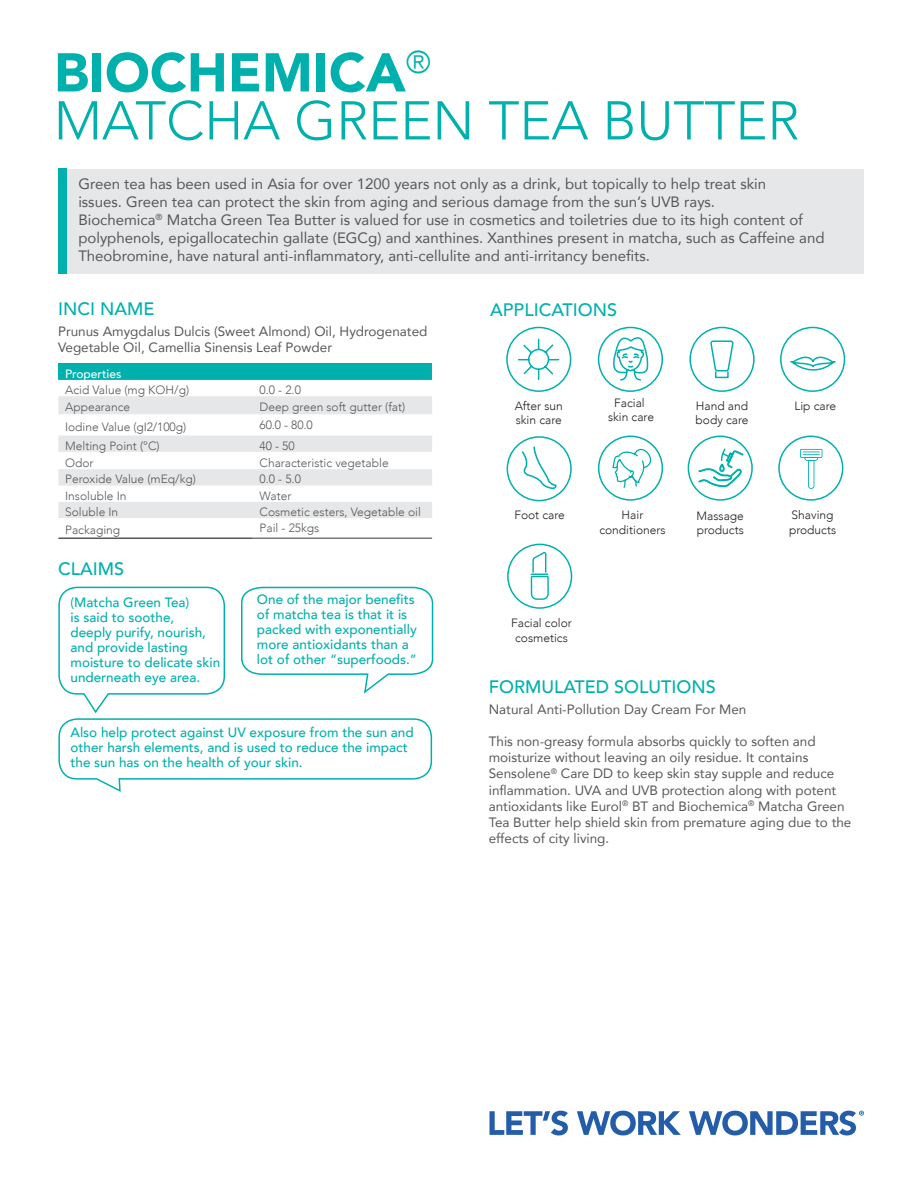
<style>
.page{position:relative;width:918px;height:1188px;background:#fff}
.page>*{position:absolute;margin:0;border:0;box-sizing:border-box;transform-origin:0 0}
.t1{font:300 54px/48px "Avenir";color:#00b0ad}
.t2{font:500 18px "Avenir";color:#00b0ad}
.t3{font:15px/18px "Avenir";color:#57585a}
.t4{font:13.5px/16.2px "Avenir";color:#57585a}
.t5{font:500 13.5px/15px "Avenir";color:#00b0ad}
._07_Chart-LeftColumn{font:300 12px "Avenir";color:#57585a}
.t6{font:300 12px/14.4px "Avenir";color:#231f20}
._07_Chart-LeftColumn-2{font:500 12px "Avenir";color:#fff}
.s1{font-weight:900}
</style>
<div class="page">
<div style="left:65px;top:169px;width:799px;height:105px;background:#e6e7e9"></div>
<div style="left:58px;top:169px;width:8px;height:105px;background:#00b0ad"></div>
<svg style="left:489px;top:1111px;width:375px;height:24px"></svg>
<div style="left:58px;top:364px;width:374px;height:16px;background:#00b0ad"></div>
<svg style="left:58px;top:396px;width:374px;height:122px;fill:#e6e7e9"></svg>
<svg style="left:58px;top:537px;width:374px;height:1px"></svg>
<hr style="left:58px;top:538px;width:195px;height:1px;background:#57585a">
<hr style="left:253px;top:538px;width:179px;height:1px;background:#787a7d">
<div style="left:598px;top:327px;width:65px;height:65px;border:2px solid #00b0ad;border-radius:50%"></div>
<div style="left:689px;top:327px;width:66px;height:65px;border:2px solid #00b0ad;border-radius:50%"></div>
<div style="left:780px;top:327px;width:65px;height:65px;border:2px solid #00b0ad;border-radius:50%"></div>
<div style="left:598px;top:436px;width:65px;height:65px;border:2px solid #00b0ad;border-radius:50%"></div>
<svg style="left:710px;top:340px;width:23px;height:39px"></svg>
<svg style="left:790px;top:356px;width:46px;height:15px"></svg>
<svg style="left:612px;top:440px;width:49px;height:61px"></svg>
<svg style="left:609px;top:332px;width:40px;height:49px"></svg>
<div style="left:506px;top:327px;width:65px;height:65px;border:2px solid #00b0ad;border-radius:50%"></div>
<div style="left:688px;top:436px;width:65px;height:65px;border:2px solid #00b0ad;border-radius:50%"></div>
<svg style="left:58px;top:586px;width:376px;height:206px"></svg>
<div style="left:507px;top:544px;width:65px;height:65px;border:2px solid #00b0ad;border-radius:50%"></div>
<div style="left:778px;top:436px;width:65px;height:65px;border:2px solid #00b0ad;border-radius:50%"></div>
<svg style="left:518px;top:338px;width:42px;height:42px"></svg>
<svg style="left:800px;top:449px;width:22px;height:40px"></svg>
<div style="left:507px;top:436px;width:65px;height:65px;border:2px solid #00b0ad;border-radius:50%"></div>
<svg style="left:521px;top:446px;width:36px;height:44px"></svg>
<svg style="left:698px;top:448px;width:46px;height:42px"></svg>
<svg style="left:530px;top:552px;width:19px;height:48px"></svg>
<p class="t1" style="left:54px;top:49px;width:747px"><span class="s1">BIOCHEMICA</span><sup>®<br></sup>MATCHA GREEN TEA BUTTER</p>
<p class="t3" style="left:78px;top:174px;width:748px">Green tea has been used in Asia for over 1200 years not only as a drink, but topically to help treat skin<br>issues. Green tea can protect the skin from aging and serious damage from the sun’s UVB rays.<br>Biochemica<sup>®</sup> Matcha Green Tea Butter is valued for use in cosmetics and toiletries due to its high content of polyphenols, epigallocatechin gallate (EGCg) and xanthines. Xanthines present in matcha, such as Caffeine and Theobromine, have natural anti-inflammatory, anti-cellulite and anti-irritancy benefits.</p>
<p class="t2" style="left:58px;top:293px;width:98px">INCI NAME</p>
<p class="t4" style="left:58px;top:323px;width:371px">Prunus Amygdalus Dulcis (Sweet Almond) Oil, Hydrogenated<br>Vegetable Oil, Camellia Sinensis Leaf Powder</p>
<p class="_07_Chart-LeftColumn-2" style="left:65px;top:363px;width:58px">Properties</p>
<p class="_07_Chart-LeftColumn" style="left:65px;top:383px;width:126px">Acid Value (mg KOH/g)</p>
<p class="_07_Chart-LeftColumn" style="left:260px;top:383px;width:43px">0.0 - 2.0</p>
<p class="_07_Chart-LeftColumn" style="left:65px;top:400px;width:67px">Appearance</p>
<p class="_07_Chart-LeftColumn" style="left:260px;top:400px;width:147px">Deep green soft gutter (fat)</p>
<p class="_07_Chart-LeftColumn" style="left:65px;top:420px;width:123px">Iodine Value (gI2/100g)</p>
<p class="_07_Chart-LeftColumn" style="left:260px;top:418px;width:55px">60.0 - 80.0</p>
<p class="_07_Chart-LeftColumn" style="left:65px;top:438px;width:96px">Melting Point (°C)</p>
<p class="_07_Chart-LeftColumn" style="left:260px;top:438px;width:37px">40 - 50</p>
<p class="_07_Chart-LeftColumn" style="left:65px;top:455px;width:30px">Odor</p>
<p class="_07_Chart-LeftColumn" style="left:260px;top:455px;width:131px">Characteristic vegetable</p>
<p class="_07_Chart-LeftColumn" style="left:65px;top:472px;width:132px">Peroxide Value (mEq/kg)</p>
<p class="_07_Chart-LeftColumn" style="left:260px;top:472px;width:43px">0.0 - 5.0</p>
<p class="_07_Chart-LeftColumn" style="left:65px;top:488px;width:63px">Insoluble In</p>
<p class="_07_Chart-LeftColumn" style="left:260px;top:488px;width:33px">Water</p>
<p class="_07_Chart-LeftColumn" style="left:65px;top:505px;width:55px">Soluble In</p>
<p class="_07_Chart-LeftColumn" style="left:260px;top:505px;width:163px">Cosmetic esters, Vegetable oil</p>
<p class="_07_Chart-LeftColumn" style="left:65px;top:523px;width:57px">Packaging</p>
<p class="_07_Chart-LeftColumn" style="left:260px;top:521px;width:61px">Pail - 25kgs</p>
<p class="t2" style="left:58px;top:553px;width:68px">CLAIMS</p>
<p class="t5" style="left:71px;top:594px;width:151px">(Matcha Green Tea)<br>is said to soothe,<br>deeply purify, nourish, and provide lasting moisture to delicate skin underneath eye area.</p>
<p class="t5" style="left:257px;top:592px;width:161px">One of the major benefits of matcha tea is that it is packed with exponentially more antioxidants than a lot of other “superfoods.”</p>
<p class="t5" style="left:71px;top:725px;width:345px">Also help protect against UV exposure from the sun and other harsh elements, and is used to reduce the impact the sun has on the health of your skin.</p>
<p class="t2" style="left:490px;top:294px;width:128px">APPLICATIONS</p>
<p class="t6" style="left:515px;top:398px;width:50px">After sun skin care</p>
<p class="t6" style="left:608px;top:396px;width:48px;text-align:center">Facial skin care</p>
<p class="t6" style="left:696px;top:398px;width:54px">Hand and body care</p>
<p class="t6" style="left:794px;top:398px;width:43px">Lip care</p>
<p class="t6" style="left:514px;top:508px;width:52px">Foot care</p>
<p class="t6" style="left:622px;top:508px;width:23px">Hair</p>
<p class="t6" style="left:599px;top:522px;width:68px">conditioners</p>
<p class="t6" style="left:697px;top:508px;width:49px">Massage</p>
<p class="t6" style="left:697px;top:523px;width:49px">products</p>
<p class="t6" style="left:511px;top:616px;width:62px;text-align:center">Facial color cosmetics</p>
<p class="t6" style="left:789px;top:508px;width:49px">Shaving products</p>
<p class="t2" style="left:489px;top:671px;width:228px">FORMULATED SOLUTIONS</p>
<p class="t4" style="left:489px;top:700px;width:259px">Natural Anti-Pollution Day Cream For Men</p>
<p class="t4" style="left:489px;top:733px;width:328px">This non-greasy formula absorbs quickly to soften and moisturize without leaving an oily residue. It contains</p>
<p class="t4" style="left:489px;top:765px;width:364px">Sensolene<sup>®</sup> Care DD to keep skin stay supple and reduce inflammation. UVA and UVB protection along with potent antioxidants like Eurol<sup>®</sup> BT and Biochemica<sup>®</sup> Matcha Green Tea Butter help shield skin from premature aging due to the effects of city living.</p>
</div>
